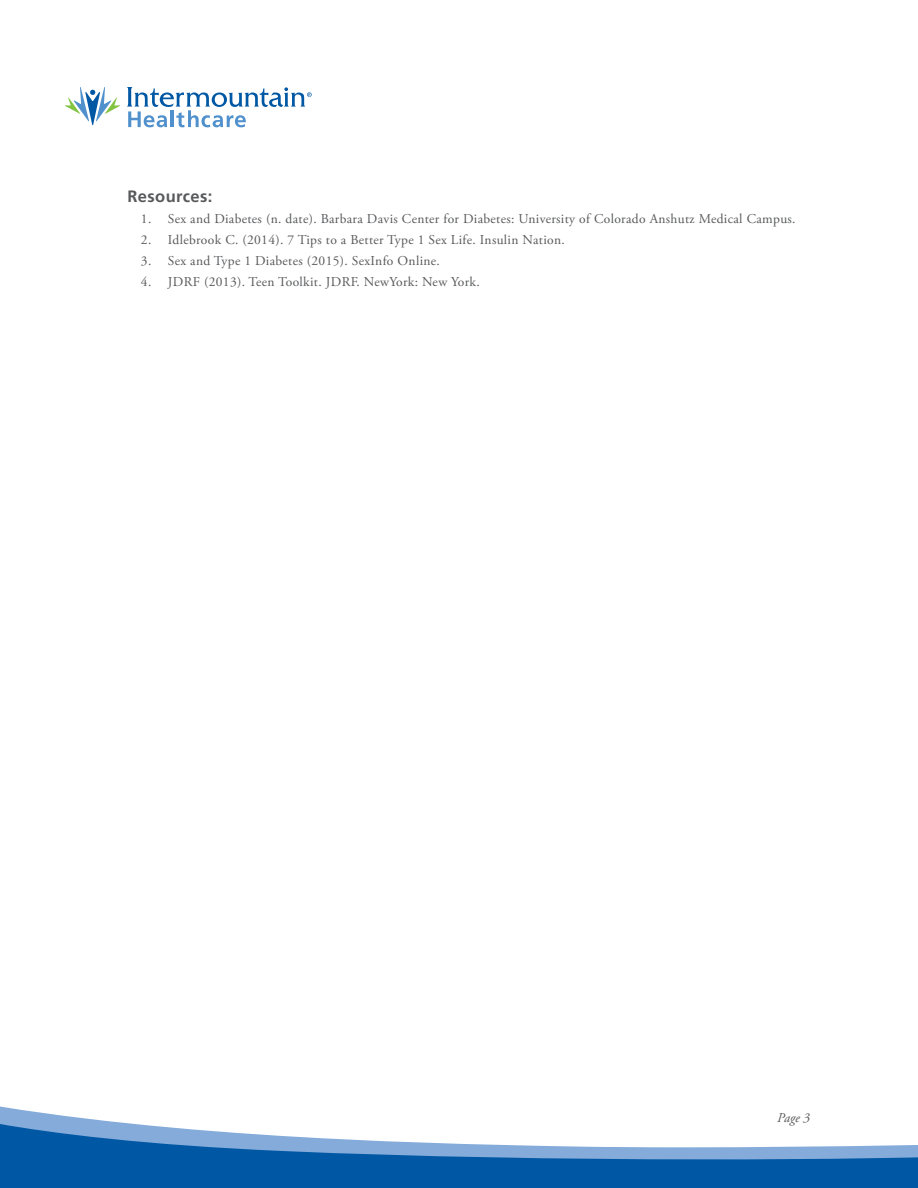
<style>
.page{position:relative;width:918px;height:1188px;background:#fff}
.page>*{position:absolute;margin:0;border:0;box-sizing:border-box;transform-origin:0 0}
.t1{font:700 16.5px "Frutiger LT Std";letter-spacing:.025em;color:#58595b}
.t2{font:13.5px "Adobe Garamond Pro";letter-spacing:.025em;color:#58595b}
.t3{font:italic 13.5px "Adobe Garamond Pro";color:#58595b}
</style>
<div class="page">
<svg style="left:0;top:1106px;width:918px;height:82px"></svg>
<svg style="left:65px;top:87px;width:55px;height:38px"></svg>
<svg style="left:127px;top:87px;width:185px;height:40px"></svg>
<p class="t1" style="left:127px;top:187px;width:86px">Resources:</p>
<p class="t2" style="left:141px;top:211px;width:656px">1. Sex and Diabetes (n. date). Barbara Davis Center for Diabetes: University of Colorado Anshutz Medical Campus.</p>
<p class="t2" style="left:141px;top:232px;width:425px">2. Idlebrook C. (2014). 7 Tips to a Better Type 1 Sex Life. Insulin Nation.</p>
<p class="t2" style="left:141px;top:253px;width:301px">3. Sex and Type 1 Diabetes (2015). SexInfo Online.</p>
<p class="t2" style="left:141px;top:274px;width:340px">4. JDRF (2013). Teen Toolkit. JDRF. NewYork: New York.</p>
<p class="t3" style="left:777px;top:1109px;width:34px">Page 3</p>
</div>
